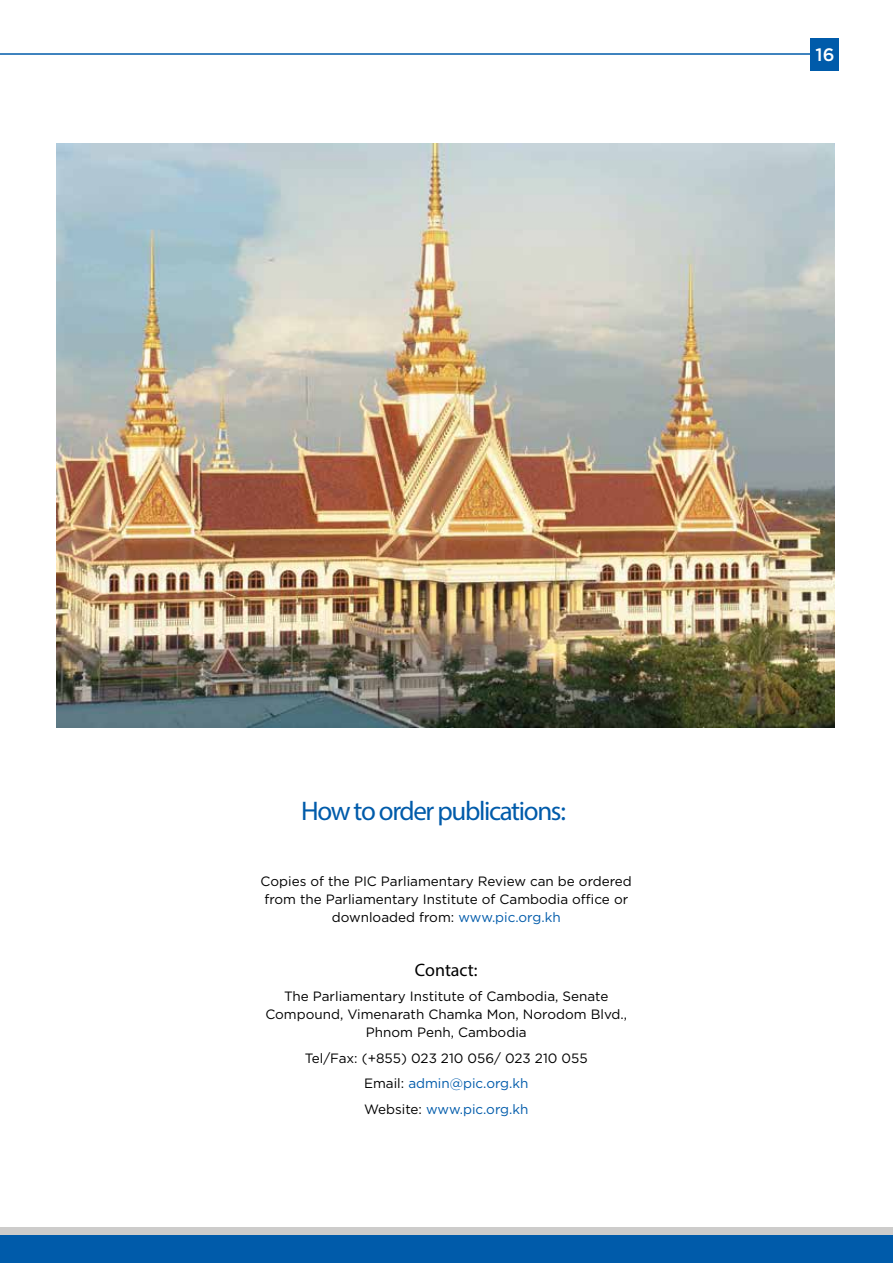
<style>
.page{position:relative;width:893px;height:1263px;background:#fff}
.page>*{position:absolute;margin:0;border:0;box-sizing:border-box;transform-origin:0 0}
.t1{font:27px "Myriad Pro";letter-spacing:-.05em;color:#005baa}
.t2{font:18px "Myriad Pro";color:#000}
.t3{font:500 18px "Gotham";color:#fff}
.t4{font:13.5px/18px "Gotham";color:#000;text-align:center}
.s1{color:#005baa}
</style>
<div class="page">
<div style="left:0;top:1228px;width:893px;height:35px;background:#cdcccb"></div>
<div style="left:0;top:1235px;width:893px;height:28px;background:#005baa"></div>
<hr style="left:0;top:53px;width:839px;height:2px;background:#005baa">
<div style="left:811px;top:39px;width:28px;height:32px;background:#005baa"></div>
<img style="left:56px;top:144px;width:778px;height:583px">
<h2 class="t3" style="left:815px;top:43px;width:20px">16</h2>
<h1 class="t1" style="left:301px;top:794px;width:266px">How to order publications:</h1>
<p class="t4" style="left:261px;top:872px;width:373px">Copies of the PIC Parliamentary Review can be ordered from the Parliamentary Institute of Cambodia office or downloaded from: <span class="s1">www.pic.org.kh</span></p>
<h2 class="t2" style="left:415px;top:959px;width:64px">Contact:</h2>
<p class="t4" style="left:265px;top:987px;width:363px">The Parliamentary Institute of Cambodia, Senate<br>Compound, Vimenarath Chamka Mon, Norodom Blvd.,<br>Phnom Penh, Cambodia</p>
<p class="t4" style="left:305px;top:1045px;width:284px;line-height:25.5px">Tel/Fax: (+855) 023 210 056/ 023 210 055<br>Email: <span class="s1">admin@pic.org.kh<br></span>Website: <span class="s1">www.pic.org.kh</span></p>
</div>
